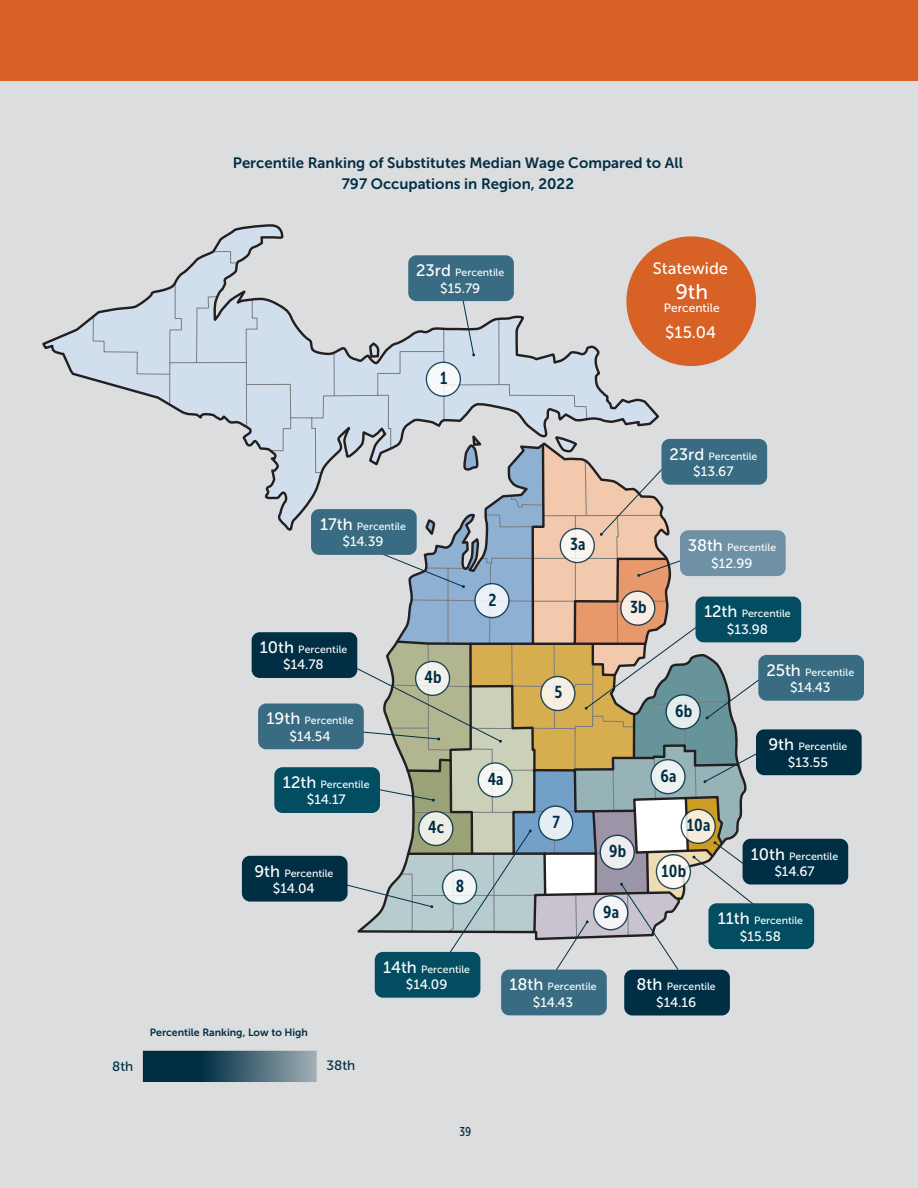
<style>
.page{position:relative;width:918px;height:1188px;background:#fff}
.page>*{position:absolute;margin:0;border:0;box-sizing:border-box;transform-origin:0 0}
.Paragraph_Style_1{font:21px "Museo Sans 500";color:#fff}
.t1{font:17.25px "Museo Sans Cond 700";letter-spacing:.01em;color:#002f45}
.Paragraph_Style_1-2{font:16.5px "Museo Sans 500";color:#fff}
.t2{font:15px/21px "Museo Sans 700";color:#002f45;text-align:center}
.Paragraph_Style_1-3{font:13.5px "Museo Sans 500";color:#fff}
.Paragraph_Style_1-4{font:13.5px "Museo Sans 500";color:#002f45}
.t3{font:12.75px "Museo Sans Cond 500";color:#002f45}
.Paragraph_Style_1-5{font:12px "Museo Sans 500";color:#fff}
.Paragraph_Style_1-6{font:10.5px "Museo Sans 500";color:#fff}
.t4{font:10.5px "Museo Sans 700";color:#002f45}
.s1{font-size:16.5px}
</style>
<div class="page">
<div style="left:0;top:71px;width:918px;height:1117px;background:#dcdddf"></div>
<svg style="left:42px;top:224px;width:708px;height:670px"></svg>
<div style="left:0;top:0;width:918px;height:81px;background:#d86126"></div>
<svg style="left:462px;top:301px;width:13px;height:55px"></svg>
<svg style="left:336px;top:437px;width:431px;height:539px"></svg>
<svg style="left:426px;top:362px;width:34px;height:34px"></svg>
<div style="left:426px;top:362px;width:35px;height:35px;border:1px solid #002f45;border-radius:50%"></div>
<svg style="left:475px;top:584px;width:34px;height:34px"></svg>
<div style="left:474px;top:583px;width:36px;height:35px;border:1px solid #002f45;border-radius:50%"></div>
<svg style="left:560px;top:529px;width:34px;height:34px"></svg>
<div style="left:560px;top:528px;width:35px;height:35px;border:1px solid #002f45;border-radius:50%"></div>
<svg style="left:621px;top:591px;width:34px;height:34px"></svg>
<div style="left:620px;top:591px;width:35px;height:35px;border:1px solid #002f45;border-radius:50%"></div>
<svg style="left:681px;top:809px;width:34px;height:34px"></svg>
<div style="left:681px;top:809px;width:35px;height:35px;border:1px solid #002f45;border-radius:50%"></div>
<svg style="left:656px;top:855px;width:34px;height:34px"></svg>
<div style="left:656px;top:854px;width:35px;height:35px;border:1px solid #002f45;border-radius:50%"></div>
<svg style="left:594px;top:896px;width:34px;height:34px"></svg>
<div style="left:593px;top:895px;width:35px;height:35px;border:1px solid #002f45;border-radius:50%"></div>
<svg style="left:600px;top:835px;width:34px;height:34px"></svg>
<div style="left:600px;top:835px;width:35px;height:35px;border:1px solid #002f45;border-radius:50%"></div>
<svg style="left:443px;top:870px;width:34px;height:34px"></svg>
<div style="left:442px;top:869px;width:35px;height:36px;border:1px solid #002f45;border-radius:50%"></div>
<svg style="left:539px;top:806px;width:34px;height:34px"></svg>
<div style="left:538px;top:805px;width:35px;height:36px;border:1px solid #002f45;border-radius:50%"></div>
<svg style="left:419px;top:812px;width:34px;height:33px"></svg>
<div style="left:418px;top:811px;width:35px;height:35px;border:1px solid #002f45;border-radius:50%"></div>
<svg style="left:478px;top:763px;width:34px;height:34px"></svg>
<div style="left:478px;top:762px;width:35px;height:36px;border:1px solid #002f45;border-radius:50%"></div>
<svg style="left:541px;top:677px;width:34px;height:33px"></svg>
<div style="left:540px;top:676px;width:36px;height:35px;border:1px solid #002f45;border-radius:50%"></div>
<svg style="left:416px;top:661px;width:34px;height:34px"></svg>
<div style="left:415px;top:661px;width:35px;height:35px;border:1px solid #002f45;border-radius:50%"></div>
<svg style="left:666px;top:695px;width:34px;height:34px"></svg>
<div style="left:665px;top:694px;width:36px;height:36px;border:1px solid #002f45;border-radius:50%"></div>
<svg style="left:651px;top:760px;width:34px;height:34px"></svg>
<div style="left:650px;top:759px;width:36px;height:35px;border:1px solid #002f45;border-radius:50%"></div>
<div style="left:626px;top:236px;width:130px;height:130px;background:#d86126;border-radius:50%"></div>
<div style="left:696px;top:597px;width:105px;height:45px;background:#034d63;border-radius:8px"></div>
<div style="left:758px;top:655px;width:106px;height:46px;background:#396c82;border-radius:8px"></div>
<div style="left:756px;top:729px;width:106px;height:46px;background:#002f45;border-radius:8px"></div>
<div style="left:743px;top:839px;width:105px;height:46px;background:#002f45;border-radius:8px"></div>
<div style="left:708px;top:903px;width:106px;height:46px;background:#034d63;border-radius:8px"></div>
<div style="left:624px;top:970px;width:106px;height:45px;background:#002f45;border-radius:8px"></div>
<div style="left:501px;top:970px;width:106px;height:45px;background:#396c82;border-radius:8px"></div>
<div style="left:375px;top:952px;width:105px;height:46px;background:#034d63;border-radius:8px"></div>
<div style="left:242px;top:856px;width:106px;height:46px;background:#002f45;border-radius:8px"></div>
<div style="left:274px;top:767px;width:106px;height:46px;background:#034d63;border-radius:8px"></div>
<div style="left:258px;top:703px;width:106px;height:46px;background:#396c82;border-radius:8px"></div>
<div style="left:252px;top:632px;width:105px;height:46px;background:#002f45;border-radius:8px"></div>
<div style="left:311px;top:509px;width:106px;height:46px;background:#396c82;border-radius:8px"></div>
<div style="left:408px;top:255px;width:106px;height:46px;background:#396c82;border-radius:8px"></div>
<div style="left:661px;top:439px;width:106px;height:46px;background:#396c82;border-radius:8px"></div>
<svg style="left:145px;top:1053px;width:170px;height:27px;background:#35596a"></svg>
<div style="left:143px;top:1051px;width:174px;height:31px;border:1px solid #231f20"></div>
<div style="left:680px;top:530px;width:106px;height:46px;background:#6f91a5;border-radius:8px"></div>
<p class="t2" style="left:233px;top:153px;width:452px">Percentile Ranking of Substitutes Median Wage Compared to All<br>797 Occupations in Region, 2022</p>
<p class="Paragraph_Style_1-6" style="left:416px;top:267px;width:90px"><span class="s1">23rd</span> Percentile</p>
<p class="Paragraph_Style_1-3" style="left:440px;top:281px;width:42px">$15.79</p>
<p class="t1" style="left:440px;top:369px;width:9px">1</p>
<p class="Paragraph_Style_1-6" style="left:320px;top:521px;width:87px"><span class="s1">17th</span> Percentile</p>
<p class="Paragraph_Style_1-3" style="left:342px;top:534px;width:43px">$14.39</p>
<p class="Paragraph_Style_1-6" style="left:260px;top:644px;width:89px"><span class="s1">10th</span> Percentile</p>
<p class="Paragraph_Style_1-3" style="left:283px;top:657px;width:42px">$14.78</p>
<p class="Paragraph_Style_1-6" style="left:267px;top:715px;width:89px"><span class="s1">19th</span> Percentile</p>
<p class="Paragraph_Style_1-3" style="left:289px;top:729px;width:43px">$14.54</p>
<p class="Paragraph_Style_1-6" style="left:283px;top:779px;width:88px"><span class="s1">12th</span> Percentile</p>
<p class="Paragraph_Style_1-3" style="left:307px;top:792px;width:41px">$14.17</p>
<p class="Paragraph_Style_1-6" style="left:254px;top:867px;width:80px"><span class="s1">9th</span> Percentile</p>
<p class="Paragraph_Style_1-3" style="left:273px;top:881px;width:43px">$14.04</p>
<p class="t1" style="left:425px;top:668px;width:19px">4b</p>
<p class="t1" style="left:428px;top:818px;width:17px">4c</p>
<p class="t1" style="left:456px;top:876px;width:10px">8</p>
<p class="t1" style="left:488px;top:590px;width:10px">2</p>
<p class="t1" style="left:488px;top:769px;width:17px">4a</p>
<p class="Paragraph_Style_1-2" style="left:653px;top:259px;width:77px">Statewide</p>
<p class="Paragraph_Style_1" style="left:675px;top:280px;width:34px">9th</p>
<p class="Paragraph_Style_1-5" style="left:664px;top:302px;width:57px">Percentile</p>
<p class="Paragraph_Style_1-2" style="left:665px;top:323px;width:52px">$15.04</p>
<p class="Paragraph_Style_1-6" style="left:669px;top:450px;width:90px"><span class="s1">23rd</span> Percentile</p>
<p class="Paragraph_Style_1-3" style="left:693px;top:464px;width:42px">$13.67</p>
<p class="t1" style="left:570px;top:535px;width:17px">3a</p>
<p class="t1" style="left:554px;top:683px;width:9px">5</p>
<p class="t1" style="left:552px;top:812px;width:9px">7</p>
<p class="t1" style="left:630px;top:598px;width:18px">3b</p>
<p class="t1" style="left:609px;top:842px;width:19px">9b</p>
<p class="t1" style="left:603px;top:902px;width:17px">9a</p>
<p class="Paragraph_Style_1-6" style="left:688px;top:542px;width:90px"><span class="s1">38th</span> Percentile</p>
<p class="Paragraph_Style_1-3" style="left:711px;top:556px;width:43px">$12.99</p>
<p class="t1" style="left:675px;top:701px;width:19px">6b</p>
<p class="t1" style="left:661px;top:766px;width:17px">6a</p>
<p class="Paragraph_Style_1-6" style="left:704px;top:608px;width:88px"><span class="s1">12th</span> Percentile</p>
<p class="Paragraph_Style_1-3" style="left:727px;top:622px;width:43px">$13.98</p>
<p class="Paragraph_Style_1-6" style="left:766px;top:666px;width:89px"><span class="s1">25th</span> Percentile</p>
<p class="Paragraph_Style_1-3" style="left:790px;top:680px;width:42px">$14.43</p>
<p class="Paragraph_Style_1-6" style="left:768px;top:741px;width:80px"><span class="s1">9th</span> Percentile</p>
<p class="Paragraph_Style_1-3" style="left:788px;top:755px;width:42px">$13.55</p>
<p class="t1" style="left:687px;top:816px;width:25px">10a</p>
<p class="t1" style="left:662px;top:861px;width:26px">10b</p>
<p class="Paragraph_Style_1-6" style="left:751px;top:850px;width:89px"><span class="s1">10th</span> Percentile</p>
<p class="Paragraph_Style_1-3" style="left:774px;top:864px;width:42px">$14.67</p>
<p class="Paragraph_Style_1-6" style="left:718px;top:915px;width:87px"><span class="s1">11th</span> Percentile</p>
<p class="Paragraph_Style_1-3" style="left:740px;top:929px;width:42px">$15.58</p>
<p class="t4" style="left:150px;top:1027px;width:160px">Percentile Ranking, Low to High</p>
<p class="Paragraph_Style_1-4" style="left:112px;top:1059px;width:23px">8th</p>
<p class="Paragraph_Style_1-4" style="left:327px;top:1058px;width:30px">38th</p>
<p class="Paragraph_Style_1-6" style="left:383px;top:963px;width:88px"><span class="s1">14th</span> Percentile</p>
<p class="Paragraph_Style_1-3" style="left:406px;top:977px;width:43px">$14.09</p>
<p class="t3" style="left:460px;top:1125px;width:13px">39</p>
<p class="Paragraph_Style_1-6" style="left:509px;top:981px;width:89px"><span class="s1">18th</span> Percentile</p>
<p class="Paragraph_Style_1-3" style="left:533px;top:995px;width:42px">$14.43</p>
<p class="Paragraph_Style_1-6" style="left:637px;top:981px;width:81px"><span class="s1">8th</span> Percentile</p>
<p class="Paragraph_Style_1-3" style="left:656px;top:995px;width:42px">$14.16</p>
</div>
